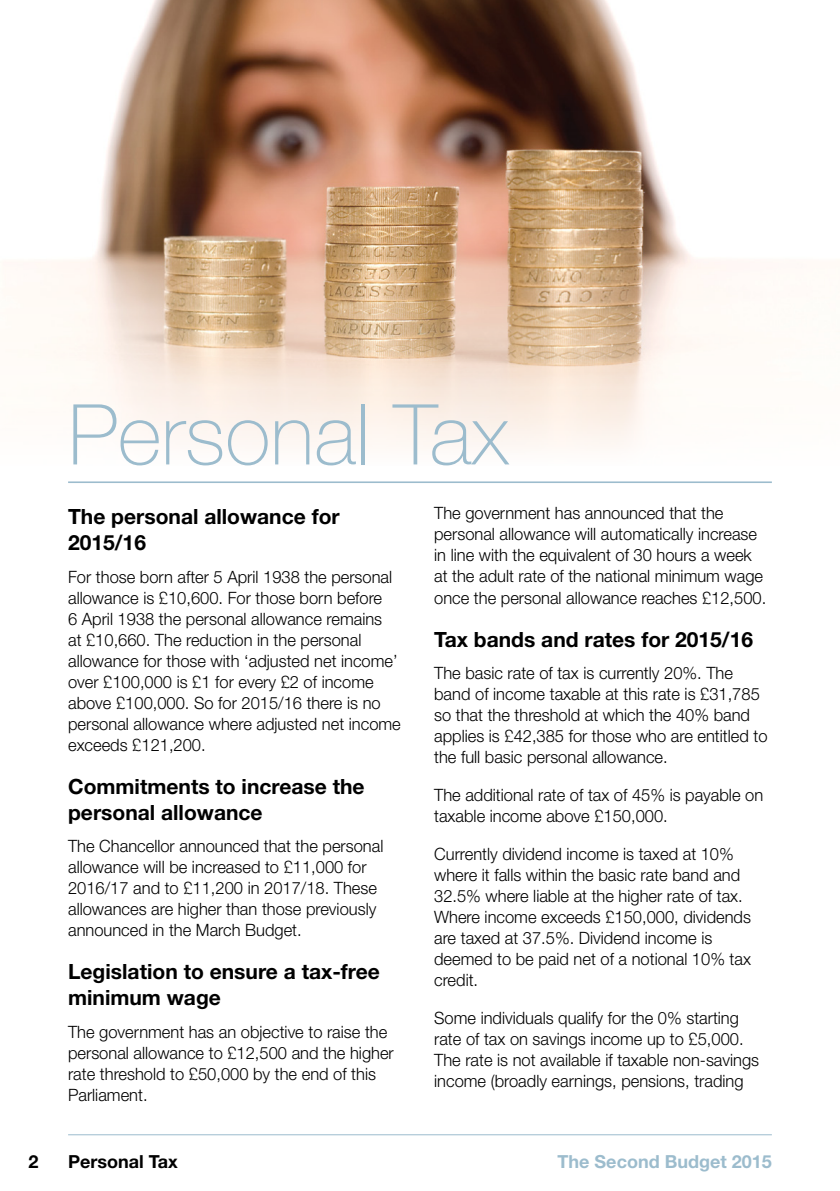
<style>
.page{position:relative;width:840px;height:1191px;background:#fff}
.page>*{position:absolute;margin:0;border:0;box-sizing:border-box;transform-origin:0 0}
.bb_Section_Header{font:100 84px "Helvetica Neue";color:#9cbccd}
.bb_Sub_Heading{font:700 21px/26px "Helvetica Neue";color:#000}
.t1{font:700 18px "Helvetica Neue";color:#9cbccd}
.bb_Side_Section_Head{font:700 18px "Helvetica Neue";color:#000}
.bb_Body{font:300 17px/21px "Helvetica Neue";color:#000}
</style>
<div class="page">
<img style="left:10px;top:0;width:722px;height:449px">
<hr style="left:68px;top:1134px;width:703px;height:1px;background:#9cbccd">
<hr style="left:68px;top:481px;width:703px;height:2px;background:#9cbccd">
<p class="bb_Section_Header" style="left:68px;top:388px;width:442px">Personal Tax</p>
<p class="bb_Sub_Heading" style="left:68px;top:503px;width:273px">The personal allowance for<br>2015/16</p>
<p class="bb_Body" style="left:68px;top:566px;width:334px">For those born after 5 April 1938 the personal allowance is £10,600. For those born before<br>6 April 1938 the personal allowance remains<br>at £10,660. The reduction in the personal allowance for those with ‘adjusted net income’ over £100,000 is £1 for every £2 of income above £100,000. So for 2015/16 there is no personal allowance where adjusted net income exceeds £121,200.</p>
<p class="bb_Sub_Heading" style="left:68px;top:773px;width:298px">Commitments to increase the personal allowance</p>
<p class="bb_Body" style="left:68px;top:835px;width:316px">The Chancellor announced that the personal allowance will be increased to £11,000 for 2016/17 and to £11,200 in 2017/18. These allowances are higher than those previously announced in the March Budget.</p>
<p class="bb_Sub_Heading" style="left:68px;top:958px;width:313px">Legislation to ensure a tax-free minimum wage</p>
<p class="bb_Body" style="left:68px;top:1020px;width:327px">The government has an objective to raise the personal allowance to £12,500 and the higher rate threshold to £50,000 by the end of this Parliament.</p>
<p class="bb_Body" style="left:434px;top:502px;width:333px">The government has announced that the personal allowance will automatically increase in line with the equivalent of 30 hours a week at the adult rate of the national minimum wage once the personal allowance reaches £12,500.</p>
<p class="bb_Sub_Heading" style="left:434px;top:625px;width:320px">Tax bands and rates for 2015/16</p>
<p class="bb_Body" style="left:434px;top:662px;width:334px">The basic rate of tax is currently 20%. The band of income taxable at this rate is £31,785 so that the threshold at which the 40% band applies is £42,385 for those who are entitled to the full basic personal allowance.</p>
<p class="bb_Body" style="left:434px;top:784px;width:330px">The additional rate of tax of 45% is payable on taxable income above £150,000.</p>
<p class="bb_Body" style="left:434px;top:843px;width:318px">Currently dividend income is taxed at 10% where it falls within the basic rate band and 32.5% where liable at the higher rate of tax.<br>Where income exceeds £150,000, dividends are taxed at 37.5%. Dividend income is deemed to be paid net of a notional 10% tax credit.</p>
<p class="bb_Body" style="left:434px;top:1007px;width:326px">Some individuals qualify for the 0% starting rate of tax on savings income up to £5,000.<br>The rate is not available if taxable non-savings income (broadly earnings, pensions, trading</p>
<p class="bb_Side_Section_Head" style="left:28px;top:1150px;width:12px">2</p>
<p class="bb_Side_Section_Head" style="left:68px;top:1150px;width:111px">Personal Tax</p>
<p class="t1" style="left:557px;top:1150px;width:216px">The Second Budget 2015</p>
</div>
